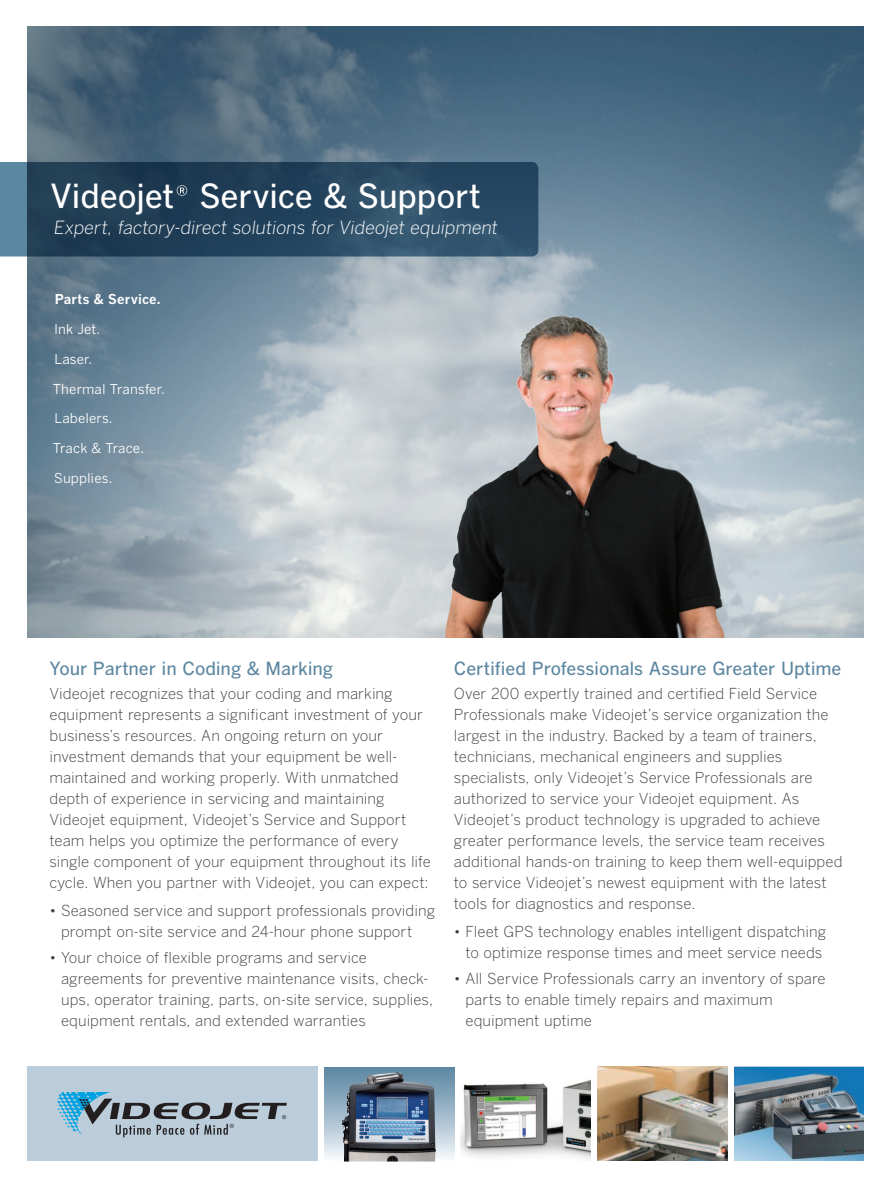
<style>
.page{position:relative;width:891px;height:1188px;background:#fff}
.page>*{position:absolute;margin:0;border:0;box-sizing:border-box;transform-origin:0 0}
.t1{font:33px "Benton Got Med";letter-spacing:-.01em;color:#fff}
.t2{font:18px "Benton Got Med";letter-spacing:-.005em;color:#5c87a1}
.t3{font:18px "Benton Got Lt It";letter-spacing:-.005em;color:#fff}
.t4{font:15px/21px "Benton Got Lt";letter-spacing:.005em;color:#3e3e3f}
.t5{font:13.5px/29.7px "Benton Got Reg";letter-spacing:.005em;color:#fff}
.t6{font:13.5px "Benton Got Bol";letter-spacing:.01em;color:#fff}
</style>
<div class="page">
<img style="left:27px;top:27px;width:837px;height:610px">
<svg style="left:0;top:162px;width:538px;height:94px;fill:#24425c"></svg>
<div style="left:27px;top:1067px;width:290px;height:94px;background:#bbccda"></div>
<img style="left:316px;top:302px;width:486px;height:335px">
<svg style="left:325px;top:1067px;width:129px;height:95px"></svg>
<img style="left:342px;top:1072px;width:54px;height:76px">
<svg style="left:57px;top:1092px;width:230px;height:45px"></svg>
<img style="left:597px;top:1067px;width:130px;height:94px">
<img style="left:461px;top:1079px;width:130px;height:81px">
<img style="left:734px;top:1067px;width:130px;height:94px">
<svg style="left:177px;top:185px;width:10px;height:11px"></svg>
<h1 class="t1" style="left:50px;top:176px;width:432px">Videojet Service &amp; Support</h1>
<p class="t3" style="left:54px;top:216px;width:445px">Expert, factory-direct solutions for Videojet equipment</p>
<p class="t6" style="left:55px;top:291px;width:108px">Parts &amp; Service.</p>
<p class="t5" style="left:54px;top:314px;width:47px">Ink Jet.<br>Laser.</p>
<p class="t5" style="left:53px;top:374px;width:113px">Thermal Transfer.<br>Labelers.<br>Track &amp; Trace.<br>Supplies.</p>
<p class="t2" style="left:50px;top:657px;width:285px">Your Partner in Coding &amp; Marking</p>
<p class="t4" style="left:50px;top:683px;width:383px">Videojet recognizes that your coding and marking equipment represents a significant investment of your business’s resources. An ongoing return on your investment demands that your equipment be well&shy;maintained and working properly. With unmatched depth of experience in servicing and maintaining Videojet equipment, Videojet’s Service and Support team helps you optimize the performance of every single component of your equipment throughout its life cycle. When you partner with Videojet, you can expect:</p>
<p class="t4" style="left:61px;top:900px;width:376px;text-indent:-12px">• Seasoned service and support professionals providing prompt on-site service and 24-hour phone support</p>
<p class="t4" style="left:61px;top:947px;width:374px;text-indent:-12px">• Your choice of flexible programs and service agreements for preventive maintenance visits, check&shy;ups, operator training, parts, on-site service, supplies, equipment rentals, and extended warranties</p>
<p class="t2" style="left:454px;top:657px;width:389px">Certified Professionals Assure Greater Uptime</p>
<p class="t4" style="left:454px;top:683px;width:390px">Over 200 expertly trained and certified Field Service Professionals make Videojet’s service organization the largest in the industry. Backed by a team of trainers, technicians, mechanical engineers and supplies specialists, only Videojet’s Service Professionals are authorized to service your Videojet equipment. As Videojet’s product technology is upgraded to achieve greater performance levels, the service team receives additional hands-on training to keep them well-equipped to service Videojet’s newest equipment with the latest tools for diagnostics and response.</p>
<p class="t4" style="left:454px;top:921px;width:374px;text-align:center">• Fleet GPS technology enables intelligent dispatching to optimize response times and meet service needs</p>
<p class="t4" style="left:465px;top:968px;width:362px;text-indent:-12px">• All Service Professionals carry an inventory of spare parts to enable timely repairs and maximum equipment uptime</p>
</div>
